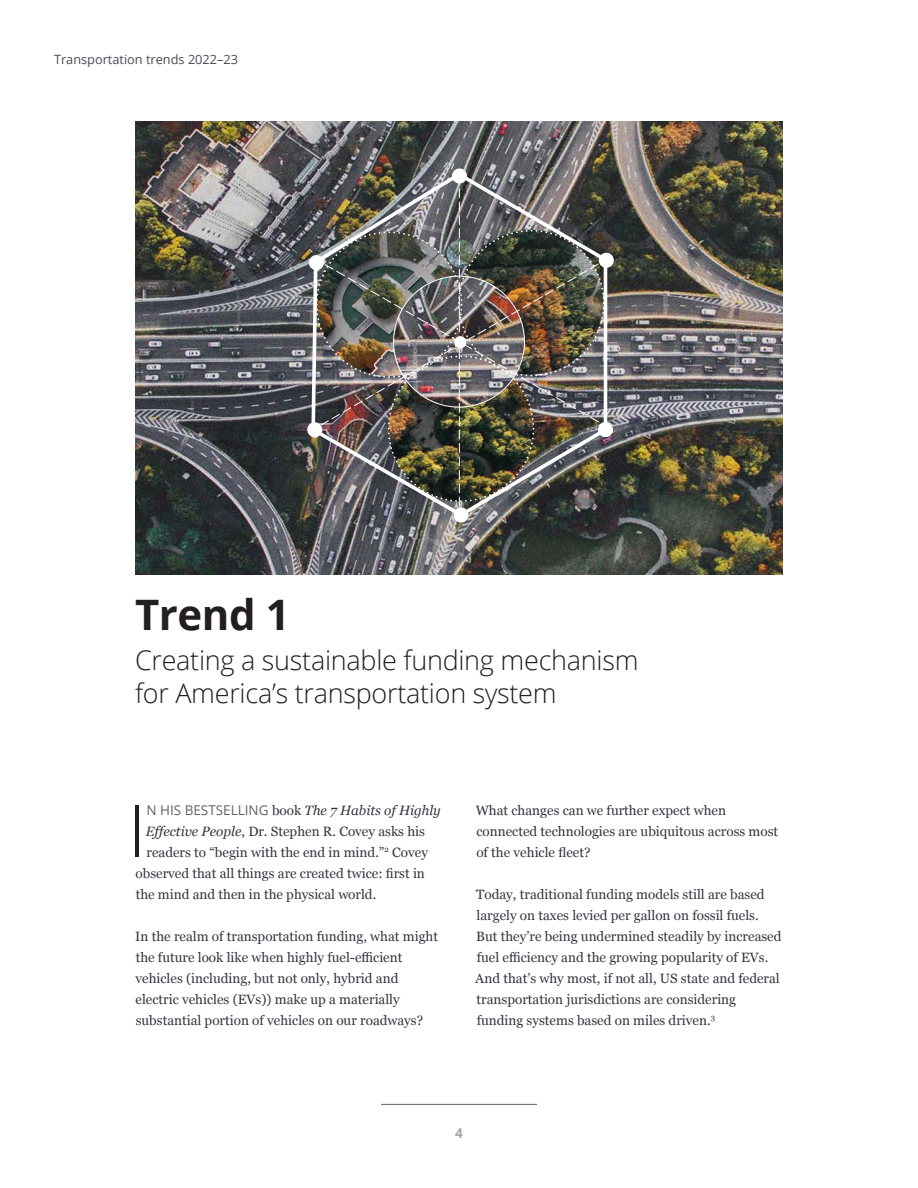
<style>
.page{position:relative;width:918px;height:1188px;background:#fff}
.page>*{position:absolute;margin:0;border:0;box-sizing:border-box;transform-origin:0 0}
.body-dropcap{font:300 72.3px "Open Sans";color:#231f20}
.chapter-title{font:700 42px "Open Sans";letter-spacing:-.01em;color:#231f20}
.chapter-subtitle{font:300 27px/33px "Open Sans";letter-spacing:-.01em;color:#231f20}
.body-copy{font:13.5px/21px "Georgia";color:#323640}
.body-dropcap-2{font:13.5px "Georgia";color:#323640}
.body-dropcap-3{font:italic 13.5px "Georgia";color:#323640}
.t1{font:700 13.5px "Open Sans";color:#a3a7a9}
.t2{font:12.75px "Open Sans";color:#464b54}
.s1{font-family:"Open Sans";font-style:normal;color:#5f6369}
.s2{font-style:normal}
.s3{font-style:italic}
</style>
<div class="page">
<hr style="left:381px;top:1104px;width:156px;height:1px;background:#5f6369">
<img style="left:135px;top:122px;width:648px;height:452px">
<img style="left:310px;top:170px;width:299px;height:349px">
<img style="left:386px;top:168px;width:146px;height:355px">
<svg style="left:307px;top:422px;width:16px;height:16px"></svg>
<img style="left:319px;top:268px;width:282px;height:159px">
<svg style="left:599px;top:252px;width:15px;height:16px"></svg>
<svg style="left:598px;top:422px;width:15px;height:15px"></svg>
<img style="left:322px;top:262px;width:278px;height:161px">
<svg style="left:309px;top:255px;width:15px;height:15px"></svg>
<p class="t2" style="left:54px;top:50px;width:186px">Transportation trends 2022–23</p>
<p class="chapter-title" style="left:135px;top:585px;width:156px">Trend 1</p>
<p class="chapter-subtitle" style="left:135px;top:643px;width:505px">Creating a sustainable funding mechanism for America’s transportation system</p>
<p class="body-dropcap" style="left:128px;top:781px;width:20px">I</p>
<p class="body-dropcap-3" style="left:146px;top:800px;width:296px"><span class="s1">N HIS BESTSELLING</span> <span class="s2">book</span> The 7 Habits of Highly</p>
<p class="body-dropcap-2" style="left:146px;top:821px;width:281px"><span class="s3">Effective People</span>, Dr. Stephen R. Covey asks his</p>
<p class="body-dropcap-2" style="left:146px;top:842px;width:283px">readers to “begin with the end in mind.”<sup>2</sup> Covey</p>
<p class="body-dropcap-2" style="left:136px;top:863px;width:291px">observed that all things are created twice: first in</p>
<p class="body-dropcap-2" style="left:136px;top:884px;width:242px">the mind and then in the physical world.</p>
<p class="body-copy" style="left:135px;top:925px;width:304px">In the realm of transportation funding, what might the future look like when highly fuel-efficient vehicles (including, but not only, hybrid and electric vehicles (EVs)) make up a materially substantial portion of vehicles on our roadways?</p>
<p class="body-copy" style="left:476px;top:799px;width:304px">What changes can we further expect when connected technologies are ubiquitous across most of the vehicle fleet?</p>
<p class="body-copy" style="left:475px;top:883px;width:308px">Today, traditional funding models still are based largely on taxes levied per gallon on fossil fuels.<br>But they’re being undermined steadily by increased fuel efficiency and the growing popularity of EVs.<br>And that’s why most, if not all, US state and federal transportation jurisdictions are considering funding systems based on miles driven.<sup>3</sup></p>
<p class="t1" style="left:455px;top:1123px;width:9px">4</p>
</div>
